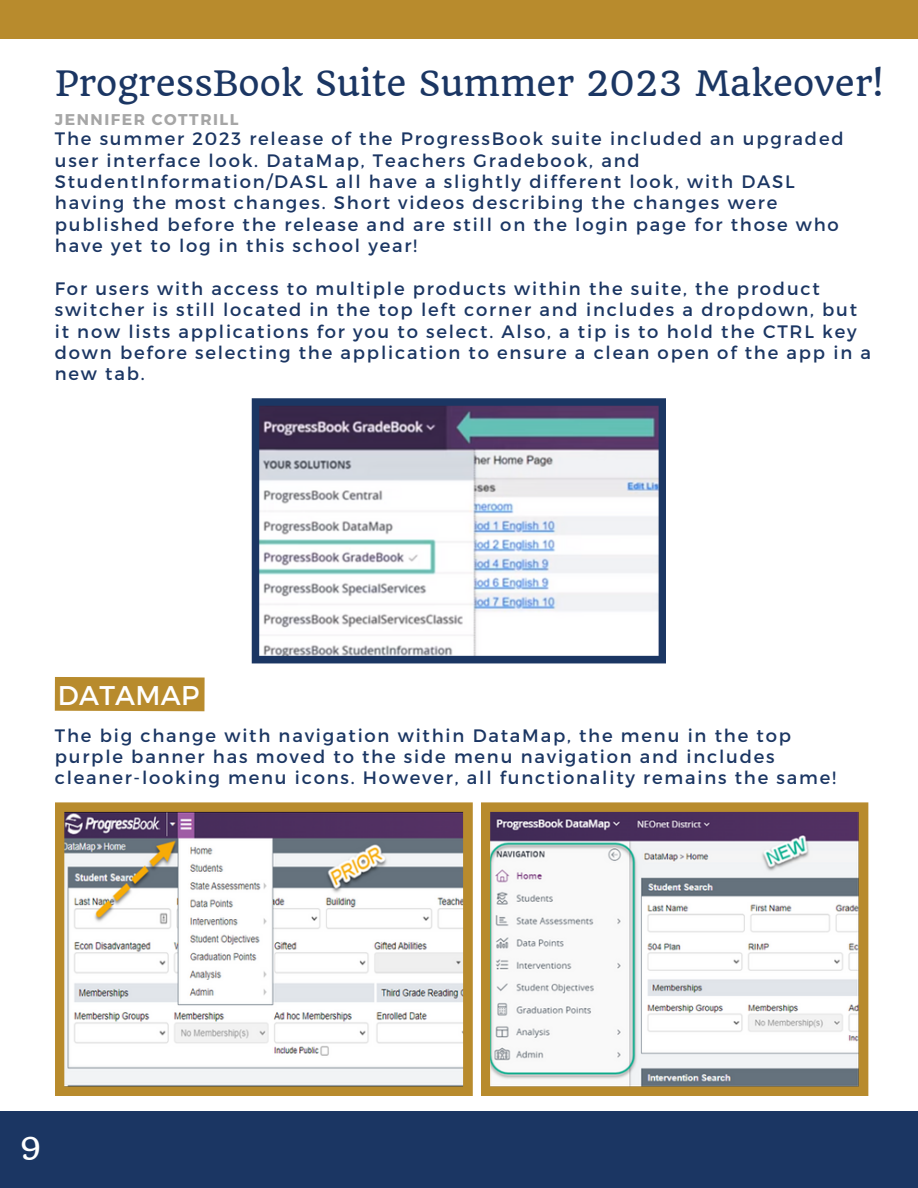
<style>
.page{position:relative;width:918px;height:1188px;background:#fff}
.page>*{position:absolute;margin:0;border:0;box-sizing:border-box;transform-origin:0 0}
.t1{font:34.05px "Quando";color:#1b3663}
.t2{font:31.2px "Quando";color:#fff}
.t3{font:27px "Montserrat";letter-spacing:.01em;color:#fff}
.t4{font:18px/21.3px "Montserrat";letter-spacing:.1em;color:#1b3663}
.t5{font:700 15.6px "Montserrat";letter-spacing:.1em;color:#a6a6a6}
</style>
<div class="page">
<svg style="left:252px;top:398px;width:414px;height:265px"></svg>
<div style="left:0;top:1112px;width:918px;height:76px;background:#1b3663"></div>
<div style="left:0;top:0;width:918px;height:38px;background:#b88b2d"></div>
<svg style="left:54px;top:677px;width:151px;height:35px;background:#bb9036"></svg>
<svg style="left:55px;top:802px;width:418px;height:294px"></svg>
<svg style="left:481px;top:802px;width:387px;height:294px"></svg>
<p class="t1" style="left:55px;top:62px;width:830px">ProgressBook Suite Summer 2023 Makeover!</p>
<p class="t5" style="left:55px;top:109px;width:185px">JENNIFER COTTRILL</p>
<p class="t4" style="left:55px;top:127px;width:790px">The summer 2023 release of the ProgressBook suite included an upgraded user interface look. DataMap, Teachers Gradebook, and StudentInformation/DASL all have a slightly different look, with DASL having the most changes. Short videos describing the changes were published before the release and are still on the login page for those who have yet to log in this school year!</p>
<p class="t4" style="left:55px;top:277px;width:818px">For users with access to multiple products within the suite, the product switcher is still located in the top left corner and includes a dropdown, but it now lists applications for you to select. Also, a tip is to hold the CTRL key down before selecting the application to ensure a clean open of the app in a new tab.</p>
<p class="t3" style="left:58px;top:678px;width:143px">DATAMAP</p>
<p class="t4" style="left:55px;top:724px;width:783px">The big change with navigation within DataMap, the menu in the top purple banner has moved to the side menu navigation and includes cleaner-looking menu icons. However, all functionality remains the same!</p>
<p class="t2" style="left:19px;top:1129px;width:24px">9</p>
</div>
